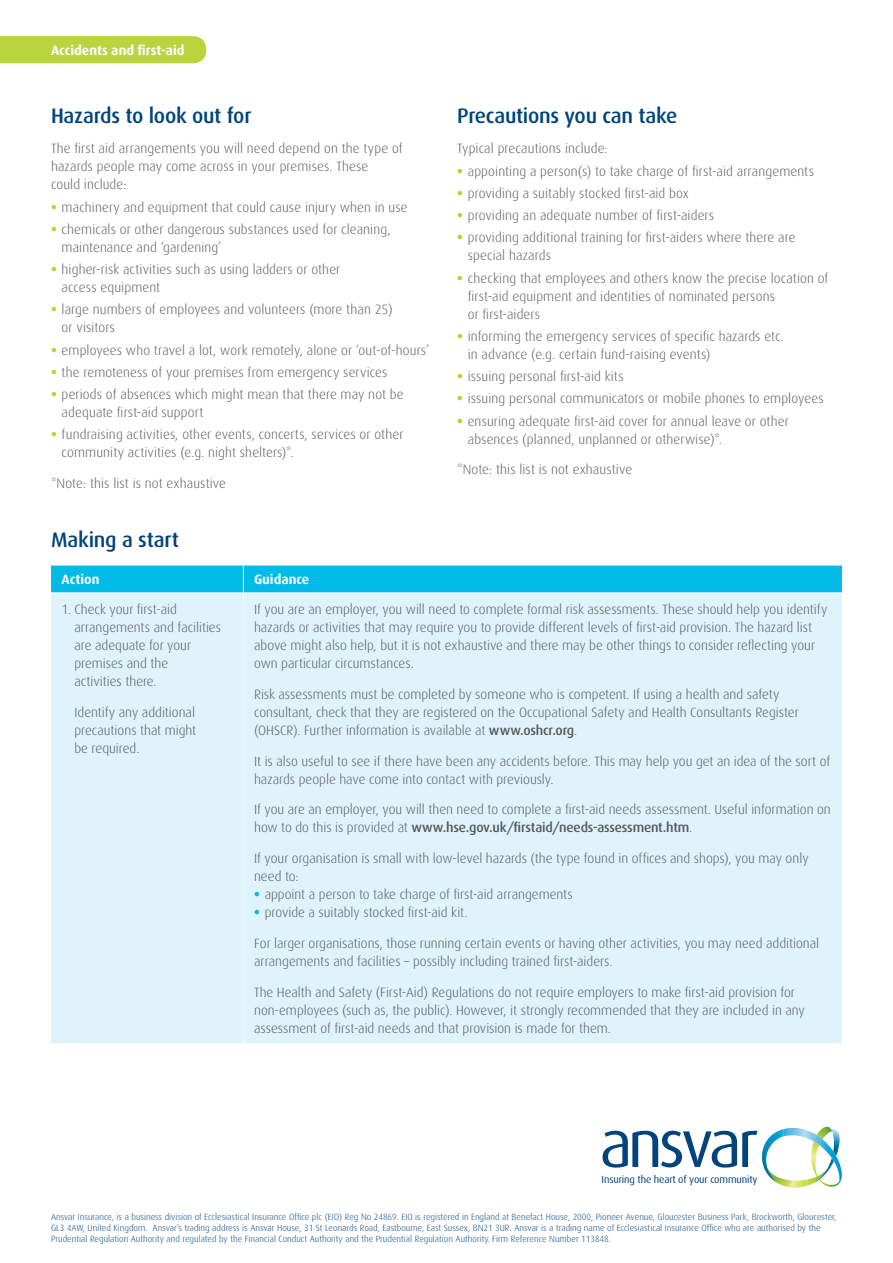
<style>
.page{position:relative;width:893px;height:1263px;background:#fff}
.page>*{position:absolute;margin:0;border:0;box-sizing:border-box;transform-origin:0 0}
.Subhead{font:500 21px "Dax";letter-spacing:-.01em;color:#01437c}
.Table_-_Body{font:300 13.5px/18px "Dax";color:#57585a}
.Body___Before_Bullet{font:300 13.5px/18px "Dax";letter-spacing:.01em;color:#57585a}
.Table___Body_Before{font:300 13.5px/18px "Dax";color:#57585a}
.Body{font:300 13.5px "Dax";letter-spacing:.005em;color:#57585a}
.Table___Header{font:700 13.5px "Dax";color:#fff}
.t1{font:10.35px "Dax";letter-spacing:-.015em;color:#01437c}
.t2{font:300 9px/10.8px "Dax";color:#01437c}
.s1{font-weight:800;color:#b5d334}
.s2{font-weight:500}
.s3{font-weight:800;color:#00bbe8}
</style>
<div class="page">
<div style="left:0;top:36px;width:206px;height:27px;background:#b8d53e"></div>
<svg style="left:602px;top:1127px;width:240px;height:61px"></svg>
<img style="left:761px;top:1129px;width:23px;height:53px">
<div style="left:51px;top:593px;width:791px;height:450px;background:#def3fa"></div>
<div style="left:51px;top:565px;width:791px;height:27px;background:#00bbe8"></div>
<hr style="left:243px;top:593px;width:1px;height:450px;background:#fff">
<p class="Table___Header" style="left:51px;top:43px;width:135px">Accidents and first-aid</p>
<p class="Subhead" style="left:51px;top:103px;width:202px">Hazards to look out for</p>
<p class="Body___Before_Bullet" style="left:51px;top:140px;width:353px">The first aid arrangements you will need depend on the type of hazards people may come across in your premises. These<br>could include:</p>
<p class="Table_-_Body" style="left:51px;top:198px;width:358px"><span class="s1">•</span> machinery and equipment that could cause injury when in use</p>
<p class="Table_-_Body" style="left:62px;top:220px;width:330px;text-indent:-11px"><span class="s1">•</span> chemicals or other dangerous substances used for cleaning, maintenance and ‘gardening’</p>
<p class="Table_-_Body" style="left:62px;top:260px;width:280px;text-indent:-11px"><span class="s1">•</span> higher-risk activities such as using ladders or other access equipment</p>
<p class="Table_-_Body" style="left:62px;top:301px;width:333px;text-indent:-11px"><span class="s1">•</span> large numbers of employees and volunteers (more than 25) or visitors</p>
<p class="Table_-_Body" style="left:51px;top:341px;width:380px"><span class="s1">•</span> employees who travel a lot, work remotely, alone or ‘out-of-hours’</p>
<p class="Table_-_Body" style="left:51px;top:363px;width:338px"><span class="s1">•</span> the remoteness of your premises from emergency services</p>
<p class="Table_-_Body" style="left:62px;top:386px;width:344px;text-indent:-11px"><span class="s1">•</span> periods of absences which might mean that there may not be adequate first-aid support</p>
<p class="Table_-_Body" style="left:62px;top:426px;width:343px;text-indent:-11px"><span class="s1">•</span> fundraising activities, other events, concerts, services or other community activities (e.g. night shelters)*.</p>
<p class="Body" style="left:51px;top:476px;width:177px">*Note: this list is not exhaustive</p>
<p class="Subhead" style="left:457px;top:103px;width:222px">Precautions you can take</p>
<p class="Body___Before_Bullet" style="left:457px;top:140px;width:152px">Typical precautions include:</p>
<p class="Table_-_Body" style="left:457px;top:162px;width:358px"><span class="s1">•</span> appointing a person(s) to take charge of first‑aid arrangements</p>
<p class="Table_-_Body" style="left:457px;top:184px;width:233px"><span class="s1">•</span> providing a suitably stocked first-aid box</p>
<p class="Table_-_Body" style="left:457px;top:206px;width:258px"><span class="s1">•</span> providing an adequate number of first‑aiders</p>
<p class="Table_-_Body" style="left:468px;top:229px;width:329px;text-indent:-11px"><span class="s1">•</span> providing additional training for first-aiders where there are special hazards</p>
<p class="Table_-_Body" style="left:468px;top:269px;width:362px;text-indent:-11px"><span class="s1">•</span> checking that employees and others know the precise location of first-aid equipment and identities of nominated persons<br>or first-aiders</p>
<p class="Table_-_Body" style="left:468px;top:327px;width:318px;text-indent:-11px"><span class="s1">•</span> informing the emergency services of specific hazards etc. in advance (e.g. certain fund-raising events)</p>
<p class="Table_-_Body" style="left:457px;top:368px;width:168px"><span class="s1">•</span> issuing personal first-aid kits</p>
<p class="Table_-_Body" style="left:457px;top:390px;width:368px"><span class="s1">•</span> issuing personal communicators or mobile phones to employees</p>
<p class="Table_-_Body" style="left:468px;top:412px;width:323px;text-indent:-11px"><span class="s1">•</span> ensuring adequate first-aid cover for annual leave or other absences (planned, unplanned or otherwise)*.</p>
<p class="Body" style="left:457px;top:462px;width:177px">*Note: this list is not exhaustive</p>
<p class="Subhead" style="left:51px;top:528px;width:129px">Making a start</p>
<p class="Table___Header" style="left:62px;top:572px;width:39px">Action</p>
<p class="Table___Header" style="left:254px;top:572px;width:57px">Guidance</p>
<p class="Table_-_Body" style="left:74px;top:600px;width:148px;text-indent:-13px">1. Check your first-aid arrangements and facilities are adequate for your premises and the<br>activities there.</p>
<p class="Table_-_Body" style="left:74px;top:703px;width:123px;text-align:justify">Identify any additional precautions that might be required.</p>
<p class="Table_-_Body" style="left:254px;top:600px;width:575px">If you are an employer, you will need to complete formal risk assessments. These should help you identify hazards or activities that may require you to provide different levels of first-aid provision. The hazard list above might also help, but it is not exhaustive and there may be other things to consider reflecting your own particular circumstances.</p>
<p class="Table_-_Body" style="left:254px;top:685px;width:546px">Risk assessments must be completed by someone who is competent. If using a health and safety consultant, check that they are registered on the Occupational Safety and Health Consultants Register (OHSCR). Further information is available at <span class="s2">www.oshcr.org</span>.</p>
<p class="Table_-_Body" style="left:254px;top:752px;width:578px">It is also useful to see if there have been any accidents before. This may help you get an idea of the sort of hazards people have come into contact with previously.</p>
<p class="Table_-_Body" style="left:254px;top:801px;width:578px">If you are an employer, you will then need to complete a first-aid needs assessment. Useful information on how to do this is provided at <span class="s2">www.hse.gov.uk/firstaid/needs-assessment.htm</span>.</p>
<p class="Table___Body_Before" style="left:254px;top:849px;width:556px">If your organisation is small with low-level hazards (the type found in offices and shops), you may only need to:</p>
<p class="Table_-_Body" style="left:254px;top:885px;width:320px"><span class="s3">•</span> appoint a person to take charge of first-aid arrangements</p>
<p class="Table_-_Body" style="left:254px;top:903px;width:215px"><span class="s3">•</span> provide a suitably stocked first-aid kit.</p>
<p class="Table_-_Body" style="left:254px;top:934px;width:567px">For larger organisations, those running certain events or having other activities, you may need additional arrangements and facilities – possibly including trained first-aiders.</p>
<p class="Table_-_Body" style="left:254px;top:983px;width:552px">The Health and Safety (First-Aid) Regulations do not require employers to make first-aid provision for non-employees (such as, the public). However, it strongly recommended that they are included in any assessment of first-aid needs and that provision is made for them.</p>
<p class="t1" style="left:602px;top:1173px;width:158px">Insuring the heart of your community</p>
<p class="t2" style="left:51px;top:1212px;width:787px">Ansvar Insurance, is a business division of Ecclesiastical Insurance Office plc (EIO) Reg No 24869. EIO is registered in England at Benefact House, 2000, Pioneer Avenue, Gloucester Business Park, Brockworth, Gloucester,<br>GL3 4AW, United Kingdom. Ansvar’s trading address is Ansvar House, 31 St Leonards Road, Eastbourne, East Sussex, BN21 3UR. Ansvar is a trading name of Ecclesiastical Insurance Office who are authorised by the<br>Prudential Regulation Authority and regulated by the Financial Conduct Authority and the Prudential Regulation Authority. Firm Reference Number 113848.</p>
</div>
